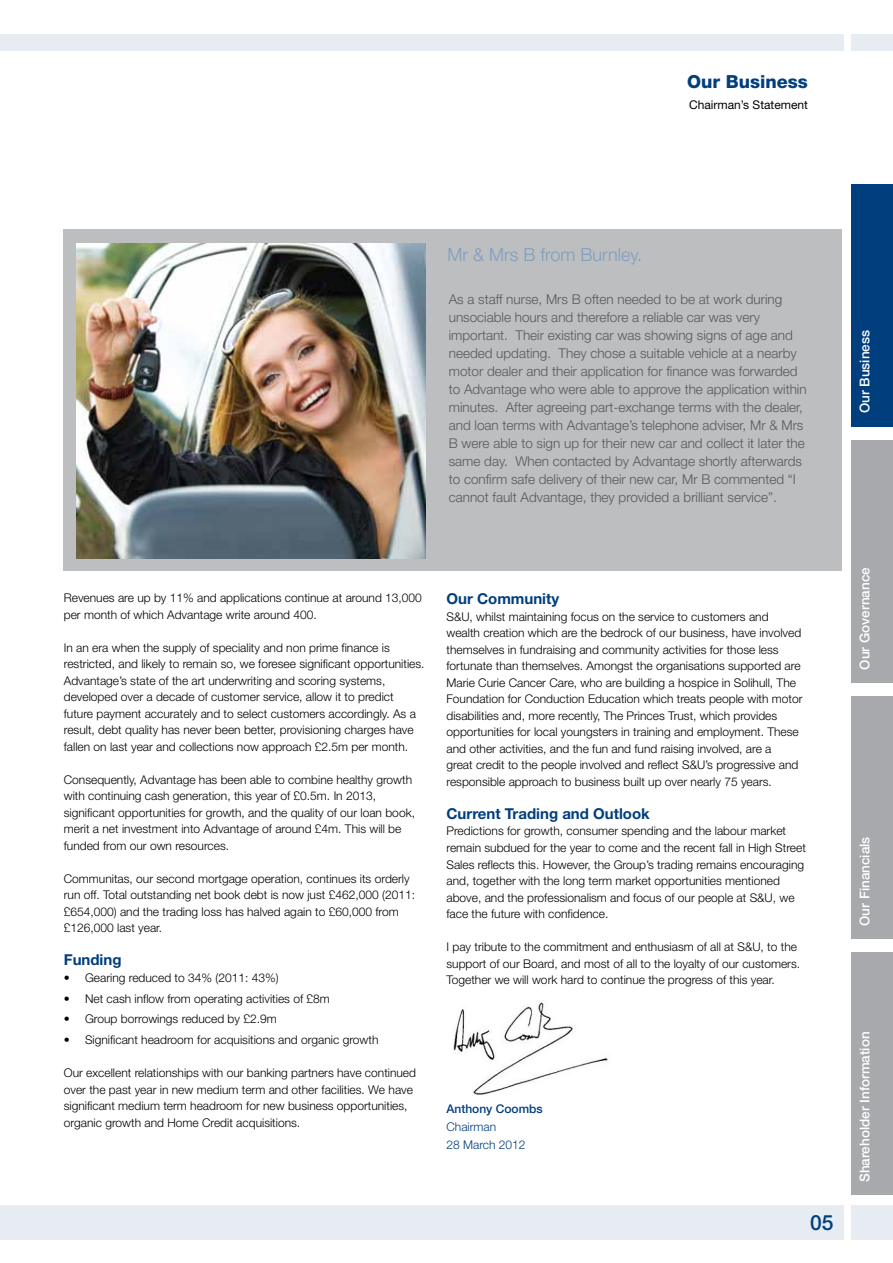
<style>
.page{position:relative;width:893px;height:1263px;background:#fff}
.page>*{position:absolute;margin:0;border:0;box-sizing:border-box;transform-origin:0 0}
.t1{font:500 21px "Helvetica Neue LT Std";color:#003e7e}
.t2{font:300 18px "Helvetica Neue LT Std";color:#809ebe}
.t3{font:800 18px "Helvetica Neue LT Std";color:#003e7e}
.t4{font:700 15px "Helvetica Neue LT Std";color:#003e7e}
.t5{font:300 13.5px/18px "Helvetica Neue LT Std";color:#58595b}
.t6{font:500 13.5px "Helvetica Neue LT Std";color:#fff}
.t7{font:300 12px/16.5px "Helvetica Neue LT Std";color:#000}
.t8{font:12px "Helvetica Neue LT Std";color:#000}
.t9{font:300 12px/18px "Helvetica Neue LT Std";color:#003e7e}
.t10{font:500 12px "Helvetica Neue LT Std";color:#003e7e}
</style>
<div class="page">
<div style="left:851px;top:1205px;width:42px;height:34px;background:#e6ecf2"></div>
<div style="left:0;top:1205px;width:843px;height:34px;background:#e6ecf2"></div>
<div style="left:851px;top:184px;width:42px;height:242px;background:#003e7e"></div>
<div style="left:851px;top:440px;width:42px;height:242px;background:#a7a9ac"></div>
<div style="left:851px;top:696px;width:42px;height:243px;background:#a7a9ac"></div>
<div style="left:851px;top:953px;width:42px;height:242px;background:#a7a9ac"></div>
<div style="left:851px;top:35px;width:42px;height:16px;background:#e6ecf2"></div>
<div style="left:0;top:35px;width:843px;height:16px;background:#e6ecf2"></div>
<img style="left:453px;top:1000px;width:155px;height:95px">
<div style="left:64px;top:229px;width:778px;height:342px;background:#bcbec0"></div>
<img style="left:76px;top:243px;width:349px;height:316px">
<h2 class="t3" style="left:687px;top:71px;width:122px">Our Business</h2>
<p class="t8" style="left:689px;top:97px;width:120px">Chairman’s Statement</p>
<h2 class="t2" style="left:447px;top:243px;width:196px">Mr &amp; Mrs B from Burnley.</h2>
<p class="t5" style="left:449px;top:290px;width:359px">As a staff nurse, Mrs B often needed to be at work during unsociable hours and therefore a reliable car was very important. Their existing car was showing signs of age and needed updating. They chose a suitable vehicle at a nearby motor dealer and their application for finance was forwarded to Advantage who were able to approve the application within minutes. After agreeing part-exchange terms with the dealer, and loan terms with Advantage’s telephone adviser, Mr &amp; Mrs B were able to sign up for their new car and collect it later the same day. When contacted by Advantage shortly afterwards to confirm safe delivery of their new car, Mr B commented “I cannot fault Advantage, they provided a brilliant service”.</p>
<p class="t7" style="left:64px;top:589px;width:360px">Revenues are up by 11% and applications continue at around 13,000 per month of which Advantage write around 400.</p>
<p class="t7" style="left:64px;top:639px;width:362px">In an era when the supply of speciality and non prime finance is restricted, and likely to remain so, we foresee significant opportunities.<br>Advantage’s state of the art underwriting and scoring systems, developed over a decade of customer service, allow it to predict future payment accurately and to select customers accordingly. As a result, debt quality has never been better, provisioning charges have fallen on last year and collections now approach £2.5m per month.</p>
<p class="t7" style="left:64px;top:771px;width:353px">Consequently, Advantage has been able to combine healthy growth with continuing cash generation, this year of £0.5m. In 2013, significant opportunities for growth, and the quality of our loan book, merit a net investment into Advantage of around £4m. This will be funded from our own resources.</p>
<p class="t7" style="left:64px;top:870px;width:353px">Communitas, our second mortgage operation, continues its orderly run off. Total outstanding net book debt is now just £462,000 (2011: £654,000) and the trading loss has halved again to £60,000 from £126,000 last year.</p>
<p class="t4" style="left:64px;top:951px;width:59px">Funding</p>
<p class="t7" style="left:64px;top:969px;width:216px">• Gearing reduced to 34% (2011: 43%)</p>
<p class="t7" style="left:64px;top:990px;width:267px">• Net cash inflow from operating activities of £8m</p>
<p class="t7" style="left:64px;top:1010px;width:214px">• Group borrowings reduced by £2.9m</p>
<p class="t7" style="left:64px;top:1031px;width:316px">• Significant headroom for acquisitions and organic growth</p>
<p class="t7" style="left:64px;top:1064px;width:354px">Our excellent relationships with our banking partners have continued over the past year in new medium term and other facilities. We have significant medium term headroom for new business opportunities, organic growth and Home Credit acquisitions.</p>
<p class="t4" style="left:446px;top:590px;width:114px">Our Community</p>
<p class="t7" style="left:446px;top:608px;width:358px">S&amp;U, whilst maintaining focus on the service to customers and wealth creation which are the bedrock of our business, have involved themselves in fundraising and community activities for those less fortunate than themselves. Amongst the organisations supported are Marie Curie Cancer Care, who are building a hospice in Solihull, The Foundation for Conduction Education which treats people with motor disabilities and, more recently, The Princes Trust, which provides opportunities for local youngsters in training and employment. These and other activities, and the fun and fund raising involved, are a<br>great credit to the people involved and reflect S&amp;U’s progressive and responsible approach to business built up over nearly 75 years.</p>
<p class="t4" style="left:446px;top:804px;width:205px">Current Trading and Outlook</p>
<p class="t7" style="left:446px;top:823px;width:361px">Predictions for growth, consumer spending and the labour market remain subdued for the year to come and the recent fall in High Street Sales reflects this. However, the Group’s trading remains encouraging and, together with the long term market opportunities mentioned above, and the professionalism and focus of our people at S&amp;U, we face the future with confidence.</p>
<p class="t7" style="left:446px;top:938px;width:355px">I pay tribute to the commitment and enthusiasm of all at S&amp;U, to the support of our Board, and most of all to the loyalty of our customers.<br>Together we will work hard to continue the progress of this year.</p>
<p class="t10" style="left:446px;top:1101px;width:98px">Anthony Coombs</p>
<p class="t9" style="left:446px;top:1117px;width:81px">Chairman<br>28 March 2012</p>
<h1 class="t1" style="left:810px;top:1210px;width:25px">05</h1>
<p class="t6" style="left:856px;top:413px;width:85px;rotate:-90deg">Our Business</p>
<p class="t6" style="left:856px;top:670px;width:104px;rotate:-90deg">Our Governance</p>
<p class="t6" style="left:856px;top:926px;width:91px;rotate:-90deg">Our Financials</p>
<p class="t6" style="left:856px;top:1182px;width:152px;rotate:-90deg">Shareholder Information</p>
</div>
